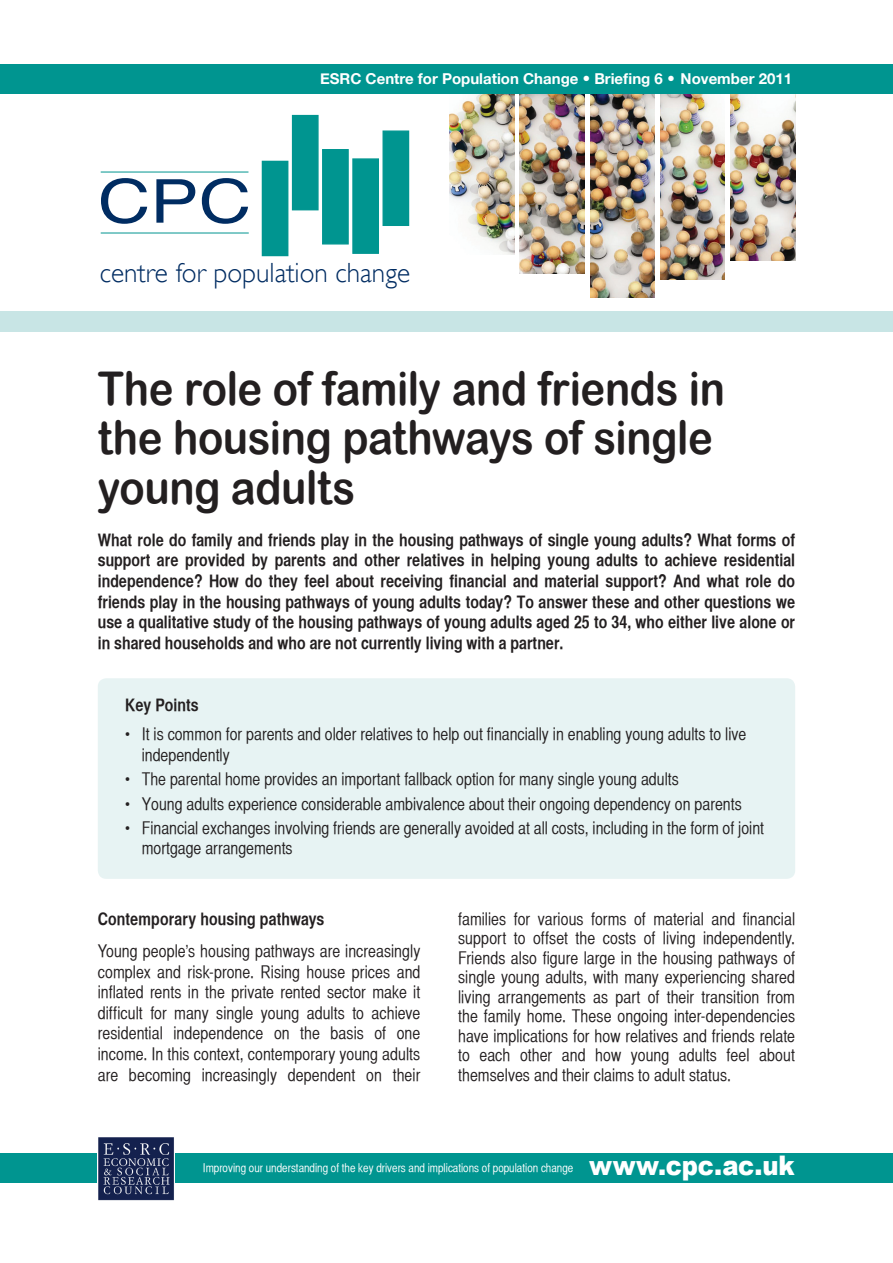
<style>
.page{position:relative;width:893px;height:1263px;background:#fff}
.page>*{position:absolute;margin:0;border:0;box-sizing:border-box;transform-origin:0 0}
.t1{font:60.45px "Helvetica";color:#002c62;scale:1.2 1}
.t2{font:46.5px/49.5px "Arial Rounded MT Bold";letter-spacing:-.01em;color:#231f20;scale:.9 1}
.t3{font:300 27.75px "Gill Sans";color:#002c62}
.t4{font:900 27px "Arial";letter-spacing:-.005em;color:#fff;scale:.9 1}
.t5{font:17.25px/19.5px "Helvetica CY Plain";color:#231f20;text-align:justify}
.t6{font:17.25px/20.7px "Helvetica CY Bold";color:#231f20;text-align:justify}
.t7{font:700 15px "Helvetica Neue";color:#fff}
.t8{font:12px "Helvetica CY Plain";color:#fff}
</style>
<div class="page">
<img style="left:450px;top:94px;width:64px;height:161px">
<img style="left:520px;top:94px;width:64px;height:179px">
<img style="left:590px;top:94px;width:64px;height:204px">
<img style="left:660px;top:94px;width:65px;height:186px">
<img style="left:731px;top:94px;width:64px;height:166px">
<div style="left:98px;top:678px;width:697px;height:201px;background:#e7f3f3;border-radius:9px"></div>
<div style="left:0;top:1153px;width:893px;height:30px;background:#009590"></div>
<img style="left:98px;top:1137px;width:76px;height:63px">
<div style="left:262px;top:161px;width:26px;height:95px;background:#009590"></div>
<hr style="left:101px;top:233px;width:148px;height:1px;background:#009590">
<hr style="left:101px;top:172px;width:147px;height:1px;background:#009590">
<div style="left:292px;top:115px;width:27px;height:95px;background:#009590;border:1px solid #009590"></div>
<div style="left:322px;top:149px;width:27px;height:96px;background:#009590;border:1px solid #009590"></div>
<div style="left:352px;top:158px;width:27px;height:96px;background:#009590;border:1px solid #009590"></div>
<div style="left:382px;top:130px;width:27px;height:96px;background:#009590;border:1px solid #009590"></div>
<div style="left:0;top:64px;width:893px;height:30px;background:#009590"></div>
<div style="left:0;top:312px;width:893px;height:20px;background:#c8e5e5"></div>
<p class="t7" style="left:320px;top:65px;width:473px">ESRC Centre for Population Change ● Briefing 6 ● November 2011</p>
<p class="t1" style="left:98px;top:155px;width:129px">CPC</p>
<p class="t3" style="left:100px;top:257px;width:312px">centre for population change</p>
<p class="t2" style="left:98px;top:363px;width:699px">The role of family and friends in the housing pathways of single young adults</p>
<p class="t6" style="left:98px;top:529px;width:699px">What role do family and friends play in the housing pathways of single young adults? What forms of support are provided by parents and other relatives in helping young adults to achieve residential independence? How do they feel about receiving financial and material support? And what role do friends play in the housing pathways of young adults today? To answer these and other questions we use a qualitative study of the housing pathways of young adults aged 25 to 34, who either live alone or in shared households and who are not currently living with a partner.</p>
<p class="t6" style="left:125px;top:694px;width:75px">Key Points</p>
<p class="t5" style="left:142px;top:724px;width:606px;line-height:20.2px;text-indent:-16px">• It is common for parents and older relatives to help out financially in enabling young adults to live independently</p>
<p class="t5" style="left:125px;top:769px;width:555px">• The parental home provides an important fallback option for many single young adults</p>
<p class="t5" style="left:125px;top:794px;width:618px">• Young adults experience considerable ambivalence about their ongoing dependency on parents</p>
<p class="t5" style="left:142px;top:818px;width:624px;line-height:20.2px;text-indent:-16px">• Financial exchanges involving friends are generally avoided at all costs, including in the form of joint mortgage arrangements</p>
<p class="t6" style="left:98px;top:908px;width:228px">Contemporary housing pathways</p>
<p class="t5" style="left:98px;top:940px;width:324px;line-height:20.7px">Young people’s housing pathways are increasingly complex and risk-prone. Rising house prices and inflated rents in the private rented sector make it difficult for many single young adults to achieve residential independence on the basis of one income. In this context, contemporary young adults are becoming increasingly dependent on their</p>
<p class="t5" style="left:458px;top:909px;width:338px">families for various forms of material and financial support to offset the costs of living independently.<br>Friends also figure large in the housing pathways of single young adults, with many experiencing shared living arrangements as part of their transition from the family home. These ongoing inter-dependencies have implications for how relatives and friends relate to each other and how young adults feel about themselves and their claims to adult status.</p>
<p class="t8" style="left:203px;top:1160px;width:372px">Improving our understanding of the key drivers and implications of population change</p>
<p class="t4" style="left:589px;top:1146px;width:230px">www.cpc.ac.uk</p>
</div>
